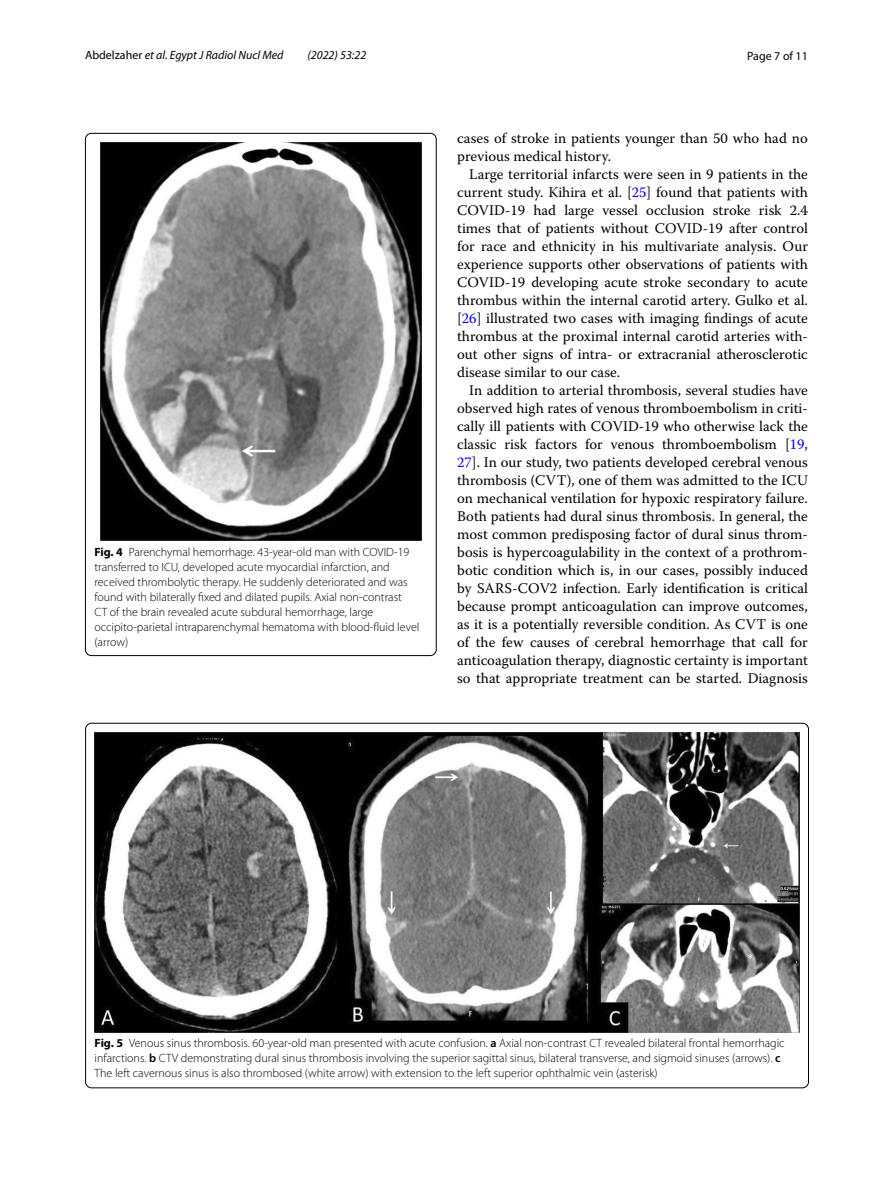
<style>
.page{position:relative;width:893px;height:1187px;background:#fff}
.page>*{position:absolute;margin:0;border:0;box-sizing:border-box;transform-origin:0 0}
.t1{font:14.7px/18px "Warnock Pro";color:#000;text-align:justify}
.t2{font:300 12px/15px "Myriad Pro";color:#000}
.t3{font:italic 12px "Myriad Pro";color:#000}
.t4{font:12px "Myriad Pro";color:#000}
.s1{font-style:normal}
.s2{font-weight:700}
.s3{color:#00f}
.s4{font-weight:600}
</style>
<div class="page">
<img style="left:100px;top:142px;width:321px;height:398px">
<img style="left:95px;top:732px;width:704px;height:300px">
<p class="t3" style="left:85px;top:48px;width:200px"><span class="s1">Abdelzaher</span> et al. Egypt J Radiol Nucl Med</p>
<p class="t3" style="left:307px;top:48px;width:60px">(2022) 53:22</p>
<p class="t4" style="left:747px;top:48px;width:62px">Page 7 of 11</p>
<p class="t2" style="left:94px;top:544px;width:326px"><span class="s2">Fig. 4</span> Parenchymal hemorrhage. 43-year-old man with COVID-19 transferred to ICU, developed acute myocardial infarction, and received thrombolytic therapy. He suddenly deteriorated and was found with bilaterally fixed and dilated pupils. Axial non-contrast<br>CT of the brain revealed acute subdural hemorrhage, large occipito-parietal intraparenchymal hematoma with blood-fluid level (arrow)</p>
<p class="t1" style="left:457px;top:128px;width:352px">cases of stroke in patients younger than 50 who had no previous medical history.</p>
<p class="t1" style="left:457px;top:164px;width:352px;text-indent:12px">Large territorial infarcts were seen in 9 patients in the current study. Kihira et al. [<span class="s3">25</span>] found that patients with COVID-19 had large vessel occlusion stroke risk 2.4 times that of patients without COVID-19 after control for race and ethnicity in his multivariate analysis. Our experience supports other observations of patients with COVID-19 developing acute stroke secondary to acute thrombus within the internal carotid artery. Gulko et al. [<span class="s3">26</span>] illustrated two cases with imaging findings of acute thrombus at the proximal internal carotid arteries with&shy;out other signs of intra- or extracranial atherosclerotic disease similar to our case.</p>
<p class="t1" style="left:457px;top:380px;width:352px;text-indent:12px">In addition to arterial thrombosis, several studies have observed high rates of venous thromboembolism in criti&shy;cally ill patients with COVID-19 who otherwise lack the classic risk factors for venous thromboembolism [<span class="s3">19</span>, <span class="s3">27</span>]. In our study, two patients developed cerebral venous thrombosis (CVT), one of them was admitted to the ICU on mechanical ventilation for hypoxic respiratory failure.<br>Both patients had dural sinus thrombosis. In general, the most common predisposing factor of dural sinus throm&shy;bosis is hypercoagulability in the context of a prothrom&shy;botic condition which is, in our cases, possibly induced by SARS-COV2 infection. Early identification is critical because prompt anticoagulation can improve outcomes, as it is a potentially reversible condition. As CVT is one of the few causes of cerebral hemorrhage that call for anticoagulation therapy, diagnostic certainty is important so that appropriate treatment can be started. Diagnosis</p>
<p class="t2" style="left:95px;top:1036px;width:691px"><span class="s2">Fig. 5</span> Venous sinus thrombosis. 60-year-old man presented with acute confusion. <span class="s4">a</span> Axial non-contrast CT revealed bilateral frontal hemorrhagic infarctions. <span class="s4">b</span> CTV demonstrating dural sinus thrombosis involving the superior sagittal sinus, bilateral transverse, and sigmoid sinuses (arrows). <span class="s4">c<br></span>The left cavernous sinus is also thrombosed (white arrow) with extension to the left superior ophthalmic vein (asterisk)</p>
</div>
